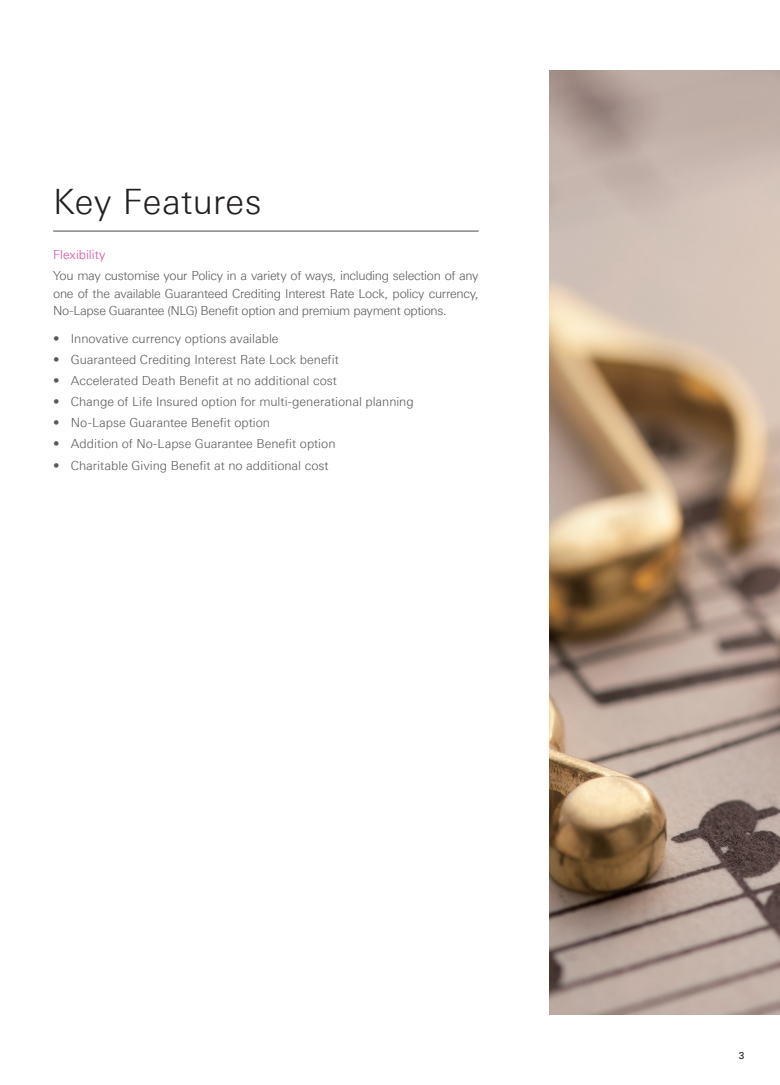
<style>
.page{position:relative;width:780px;height:1085px;background:#fff}
.page>*{position:absolute;margin:0;border:0;box-sizing:border-box;transform-origin:0 0}
.t1{font:300 35px "Univers Nextfor HSBCW01";letter-spacing:.01em;color:#231f20}
.t2{font:300 12.5px/17.5px "Univers Nextfor HSBCW01";color:#57585a;text-align:justify}
.t3{font:300 12.5px "Univers Nextfor HSBCW01";color:#d84a9b}
.t4{font:10px "Univers";color:#231f20}
</style>
<div class="page">
<img style="left:549px;top:71px;width:231px;height:942px">
<hr style="left:53px;top:230px;width:425px;height:2px;background:#6c6d70">
<h1 class="t1" style="left:53px;top:181px;width:210px">Key Features</h1>
<p class="t3" style="left:53px;top:247px;width:54px">Flexibility</p>
<p class="t2" style="left:53px;top:267px;width:427px">You may customise your Policy in a variety of ways, including selection of any one of the available Guaranteed Crediting Interest Rate Lock, policy currency, No-Lapse Guarantee (NLG) Benefit option and premium payment options.</p>
<p class="t2" style="left:53px;top:330px;width:227px">• Innovative currency options available</p>
<p class="t2" style="left:53px;top:351px;width:287px">• Guaranteed Crediting Interest Rate Lock benefit</p>
<p class="t2" style="left:53px;top:372px;width:285px">• Accelerated Death Benefit at no additional cost</p>
<p class="t2" style="left:53px;top:393px;width:362px">• Change of Life Insured option for multi-generational planning</p>
<p class="t2" style="left:53px;top:414px;width:218px">• No-Lapse Guarantee Benefit option</p>
<p class="t2" style="left:53px;top:435px;width:284px">• Addition of No-Lapse Guarantee Benefit option</p>
<p class="t2" style="left:53px;top:456px;width:277px">• Charitable Giving Benefit at no additional cost</p>
<p class="t4" style="left:739px;top:1049px;width:7px">3</p>
</div>
